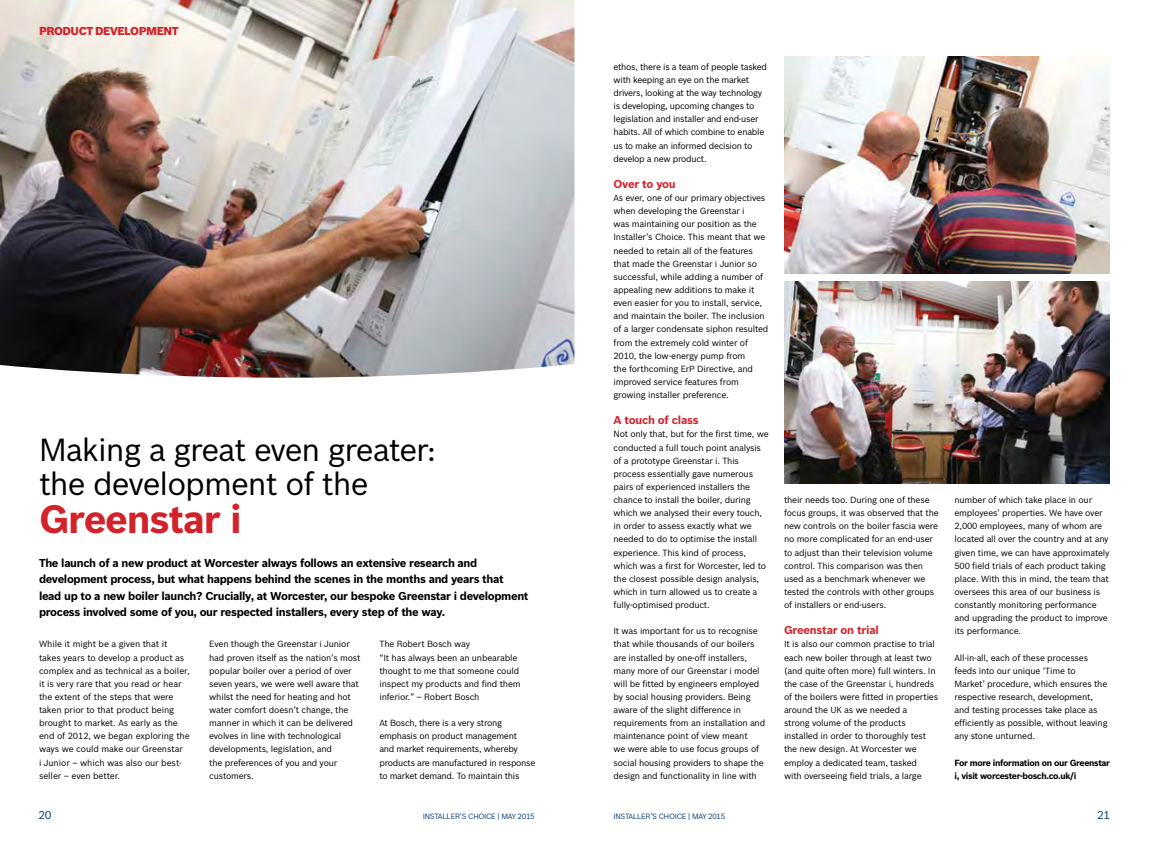
<style>
.page{position:relative;width:1149px;height:847px;background:#fff}
.page>*{position:absolute;margin:0;border:0;box-sizing:border-box;transform-origin:0 0}
.t1{font:700 38.75px "Bosch Sans";letter-spacing:-.03em;color:#d2232a}
.t2{font:31.25px/33.8px "Bosch Sans";letter-spacing:-.03em;color:#000}
.t3{font:700 11.25px/16.2px "Bosch Sans";letter-spacing:-.03em;color:#000}
.t4{font:700 11.25px "Bosch Sans";letter-spacing:-.02em;color:#d2232a}
.t5{font:900 11.25px "Bosch Sans";color:#d2232a}
.t6{font:11.25px "Bosch Sans";color:#003974}
.t7{font:8.75px/13.1px "Bosch Sans";letter-spacing:-.02em;color:#000}
.t8{font:700 8.75px/13.1px "Bosch Sans";letter-spacing:-.04em;color:#000}
.t9{font:7.5px "Bosch Sans";letter-spacing:-.04em;color:#003974}
</style>
<div class="page">
<img style="left:0;top:0;width:574px;height:378px">
<img style="left:784px;top:281px;width:325px;height:203px">
<img style="left:784px;top:56px;width:325px;height:217px">
<p class="t5" style="left:39px;top:24px;width:17px">PRODUCT</p>
<p class="t5" style="left:95px;top:24px;width:9px">DEVE</p>
<p class="t5" style="left:124px;top:24px;width:15px">LOPMENT</p>
<h2 class="t2" style="left:39px;top:432px;width:398px">Making a great even greater: the development of the</h2>
<h1 class="t1" style="left:39px;top:495px;width:204px">Greenstar i</h1>
<p class="t3" style="left:39px;top:555px;width:491px">The launch of a new product at Worcester always follows an extensive research and development process, but what happens behind the scenes in the months and years that lead up to a new boiler launch? Crucially, at Worcester, our bespoke Greenstar i development process involved some of you, our respected installers, every step of the way.</p>
<p class="t7" style="left:39px;top:637px;width:152px">While it might be a given that it takes years to develop a product as complex and as technical as a boiler, it is very rare that you read or hear the extent of the steps that were taken prior to that product being brought to market. As early as the end of 2012, we began exploring the ways we could make our Greenstar<br>i Junior – which was also our best&shy;seller – even better.</p>
<p class="t7" style="left:209px;top:637px;width:153px">Even though the Greenstar i Junior had proven itself as the nation’s most popular boiler over a period of over seven years, we were well aware that whilst the need for heating and hot water comfort doesn’t change, the manner in which it can be delivered evolves in line with technological developments, legislation, and<br>the preferences of you and your customers.</p>
<p class="t7" style="left:379px;top:637px;width:143px">The Robert Bosch way<br>“It has always been an unbearable thought to me that someone could inspect my products and find them inferior.” – Robert Bosch</p>
<p class="t7" style="left:379px;top:716px;width:157px">At Bosch, there is a very strong emphasis on product management<br>and market requirements, whereby products are manufactured in response to market demand. To maintain this</p>
<p class="t7" style="left:613px;top:60px;width:155px">ethos, there is a team of people tasked with keeping an eye on the market drivers, looking at the way technology is developing, upcoming changes to legislation and installer and end-user habits. All of which combine to enable us to make an informed decision to develop a new product.</p>
<p class="t4" style="left:613px;top:177px;width:64px">Over to you</p>
<p class="t7" style="left:613px;top:191px;width:156px">As ever, one of our primary objectives when developing the Greenstar i<br>was maintaining our position as the Installer’s Choice. This meant that we needed to retain all of the features that made the Greenstar i Junior so successful, while adding a number of appealing new additions to make it even easier for you to install, service, and maintain the boiler. The inclusion of a larger condensate siphon resulted from the extremely cold winter of 2010, the low-energy pump from<br>the forthcoming ErP Directive, and improved service features from growing installer preference.</p>
<p class="t4" style="left:613px;top:413px;width:87px">A touch of class</p>
<p class="t7" style="left:613px;top:427px;width:157px">Not only that, but for the first time, we conducted a full touch point analysis of a prototype Greenstar i. This process essentially gave numerous pairs of experienced installers the chance to install the boiler, during which we analysed their every touch, in order to assess exactly what we needed to do to optimise the install experience. This kind of process, which was a first for Worcester, led to the closest possible design analysis, which in turn allowed us to create a fully-optimised product.</p>
<p class="t7" style="left:613px;top:624px;width:153px">It was important for us to recognise that while thousands of our boilers are installed by one-off installers, many more of our Greenstar i model will be fitted by engineers employed by social housing providers. Being aware of the slight difference in requirements from an installation and maintenance point of view meant<br>we were able to use focus groups of social housing providers to shape the design and functionality in line with</p>
<p class="t6" style="left:39px;top:807px;width:15px">20</p>
<p class="t9" style="left:423px;top:811px;width:113px">INSTALLER’S CHOICE | MAY 2015</p>
<p class="t9" style="left:613px;top:811px;width:113px">INSTALLER’S CHOICE | MAY 2015</p>
<p class="t7" style="left:783px;top:493px;width:156px">their needs too. During one of these focus groups, it was observed that the new controls on the boiler fascia were no more complicated for an end-user to adjust than their television volume control. This comparison was then used as a benchmark whenever we tested the controls with other groups of installers or end-users.</p>
<p class="t4" style="left:783px;top:623px;width:96px">Greenstar on trial</p>
<p class="t7" style="left:783px;top:637px;width:156px">It is also our common practise to trial each new boiler through at least two (and quite often more) full winters. In the case of the Greenstar i, hundreds of the boilers were fitted in properties around the UK as we needed a<br>strong volume of the products installed in order to thoroughly test the new design. At Worcester we employ a dedicated team, tasked<br>with overseeing field trials, a large</p>
<p class="t7" style="left:954px;top:493px;width:156px">number of which take place in our employees’ properties. We have over 2,000 employees, many of whom are located all over the country and at any given time, we can have approximately 500 field trials of each product taking place. With this in mind, the team that oversees this area of our business is constantly monitoring performance and upgrading the product to improve its performance.</p>
<p class="t7" style="left:954px;top:651px;width:154px">All-in-all, each of these processes feeds into our unique ‘Time to Market’ procedure, which ensures the respective research, development, and testing processes take place as efficiently as possible, without leaving any stone unturned.</p>
<p class="t8" style="left:954px;top:756px;width:157px">For more information on our Greenstar i, visit worcester-bosch.co.uk/i</p>
<p class="t6" style="left:1096px;top:807px;width:15px">21</p>
</div>
